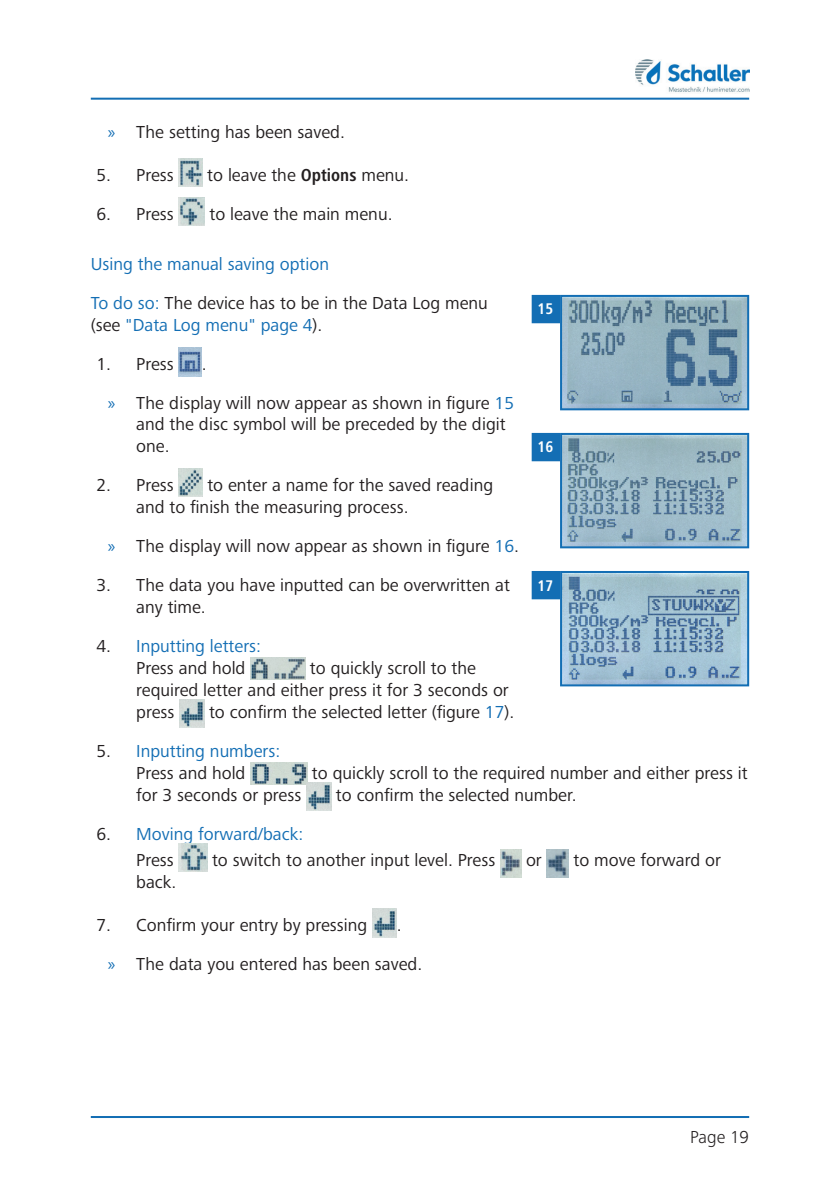
<style>
.page{position:relative;width:840px;height:1191px;background:#fff}
.page>*{position:absolute;margin:0;border:0;box-sizing:border-box;transform-origin:0 0}
.t1{font:18px/22px "Frutiger Next Pro";color:#231f20}
.t2{font:18px/22px "Frutiger Next Pro";color:#136eb4}
.t3{font:300 18px "Frutiger Next Pro";color:#231f20}
.t4{font:700 condensed 16px "Frutiger Next Pro";color:#fff}
.s1{font-family:"Myriad Pro";color:#136eb4}
.s2{font-weight:700;font-stretch:condensed}
.s3{color:#231f20}
.s4{color:#136eb4}
</style>
<div class="page">
<hr style="left:91px;top:98px;width:657px;height:2px;background:#136eb4">
<hr style="left:91px;top:1116px;width:657px;height:2px;background:#136eb4">
<img style="left:635px;top:60px;width:113px;height:32px">
<img style="left:179px;top:158px;width:23px;height:29px">
<img style="left:179px;top:197px;width:25px;height:29px">
<img style="left:179px;top:348px;width:23px;height:28px">
<img style="left:179px;top:468px;width:23px;height:29px">
<img style="left:250px;top:658px;width:55px;height:21px">
<img style="left:179px;top:699px;width:25px;height:28px">
<img style="left:250px;top:762px;width:57px;height:22px">
<img style="left:306px;top:782px;width:25px;height:28px">
<img style="left:179px;top:843px;width:28px;height:28px">
<img style="left:500px;top:849px;width:21px;height:28px">
<img style="left:546px;top:849px;width:22px;height:28px">
<img style="left:372px;top:908px;width:24px;height:29px">
<img style="left:562px;top:298px;width:183px;height:109px">
<div style="left:559px;top:295px;width:189px;height:115px;border:2px solid #136eb4"></div>
<div style="left:532px;top:296px;width:26px;height:26px;background:#136eb4"></div>
<div style="left:531px;top:295px;width:28px;height:28px;border:2px solid #136eb4"></div>
<img style="left:562px;top:436px;width:183px;height:109px">
<div style="left:559px;top:433px;width:189px;height:115px;border:2px solid #136eb4"></div>
<div style="left:532px;top:434px;width:26px;height:26px;background:#136eb4"></div>
<div style="left:531px;top:433px;width:28px;height:28px;border:2px solid #136eb4"></div>
<img style="left:562px;top:574px;width:183px;height:109px">
<div style="left:559px;top:571px;width:189px;height:115px;border:2px solid #136eb4"></div>
<div style="left:532px;top:572px;width:26px;height:26px;background:#136eb4"></div>
<div style="left:531px;top:571px;width:28px;height:28px;border:2px solid #136eb4"></div>
<p class="t1" style="left:108px;top:121px;width:238px"><span class="s1">»</span> The setting has been saved.</p>
<p class="t1" style="left:96px;top:164px;width:79px">5. Press</p>
<p class="t1" style="left:207px;top:164px;width:203px">to leave the <span class="s2">Options</span> menu.</p>
<p class="t1" style="left:96px;top:203px;width:79px">6. Press</p>
<p class="t1" style="left:209px;top:203px;width:184px">to leave the main menu.</p>
<p class="t2" style="left:91px;top:245px;width:398px;line-height:39px">Using the manual saving option<br>To do so: <span class="s3">The device has to be in the Data Log menu</span></p>
<p class="t2" style="left:91px;top:314px;width:233px"><span class="s3">(see</span> "Data Log menu" page 4<span class="s3">).</span></p>
<p class="t1" style="left:96px;top:353px;width:79px">1. Press</p>
<p class="t1" style="left:108px;top:345px;width:407px;line-height:38.6px;text-indent:94px">.<br><span class="s1">»</span> The display will now appear as shown in figure <span class="s4">15</span></p>
<p class="t1" style="left:136px;top:413px;width:371px">and the disc symbol will be preceded by the digit one.</p>
<p class="t1" style="left:96px;top:474px;width:79px">2. Press</p>
<p class="t4" style="left:537px;top:300px;width:17px">15</p>
<p class="t4" style="left:537px;top:438px;width:17px">16</p>
<p class="t1" style="left:136px;top:474px;width:358px;text-indent:71px">to enter a name for the saved reading and to finish the measuring process.</p>
<p class="t1" style="left:108px;top:534px;width:412px"><span class="s1">»</span> The display will now appear as shown in figure <span class="s4">16</span>.</p>
<p class="t1" style="left:136px;top:573px;width:375px;text-indent:-40px">3. The data you have inputted can be overwritten at any time.</p>
<p class="t2" style="left:136px;top:634px;width:126px;text-indent:-40px"><span class="s3">4.</span> Inputting letters:<br><span class="s3">Press and hold</span></p>
<p class="t4" style="left:537px;top:576px;width:17px">17</p>
<p class="t1" style="left:136px;top:656px;width:374px;text-indent:174px">to quickly scroll to the required letter and either press it for 3 seconds or press</p>
<p class="t1" style="left:209px;top:700px;width:306px">to confirm the selected letter (figure <span class="s4">17</span>).</p>
<p class="t2" style="left:96px;top:739px;width:185px;text-align:center"><span class="s3">5.</span> Inputting numbers:<br><span class="s3">Press and hold</span></p>
<p class="t1" style="left:312px;top:761px;width:437px">to quickly scroll to the required number and either press it</p>
<p class="t1" style="left:136px;top:783px;width:167px">for 3 seconds or press</p>
<p class="t1" style="left:336px;top:783px;width:242px">to confirm the selected number.</p>
<p class="t2" style="left:136px;top:820px;width:168px;line-height:26.2px;text-indent:-40px"><span class="s3">6.</span> Moving forward/back:<br><span class="s3">Press</span></p>
<p class="t1" style="left:212px;top:849px;width:285px">to switch to another input level. Press</p>
<p class="t1" style="left:525px;top:849px;width:17px">or</p>
<p class="t1" style="left:573px;top:849px;width:149px">to move forward or</p>
<p class="t1" style="left:136px;top:871px;width:42px">back.</p>
<p class="t1" style="left:96px;top:914px;width:272px">7. Confirm your entry by pressing</p>
<p class="t1" style="left:108px;top:906px;width:316px;line-height:38.6px;text-indent:289px">.<br><span class="s1">»</span> The data you entered has been saved.</p>
<p class="t3" style="left:690px;top:1126px;width:60px">Page 19</p>
</div>
